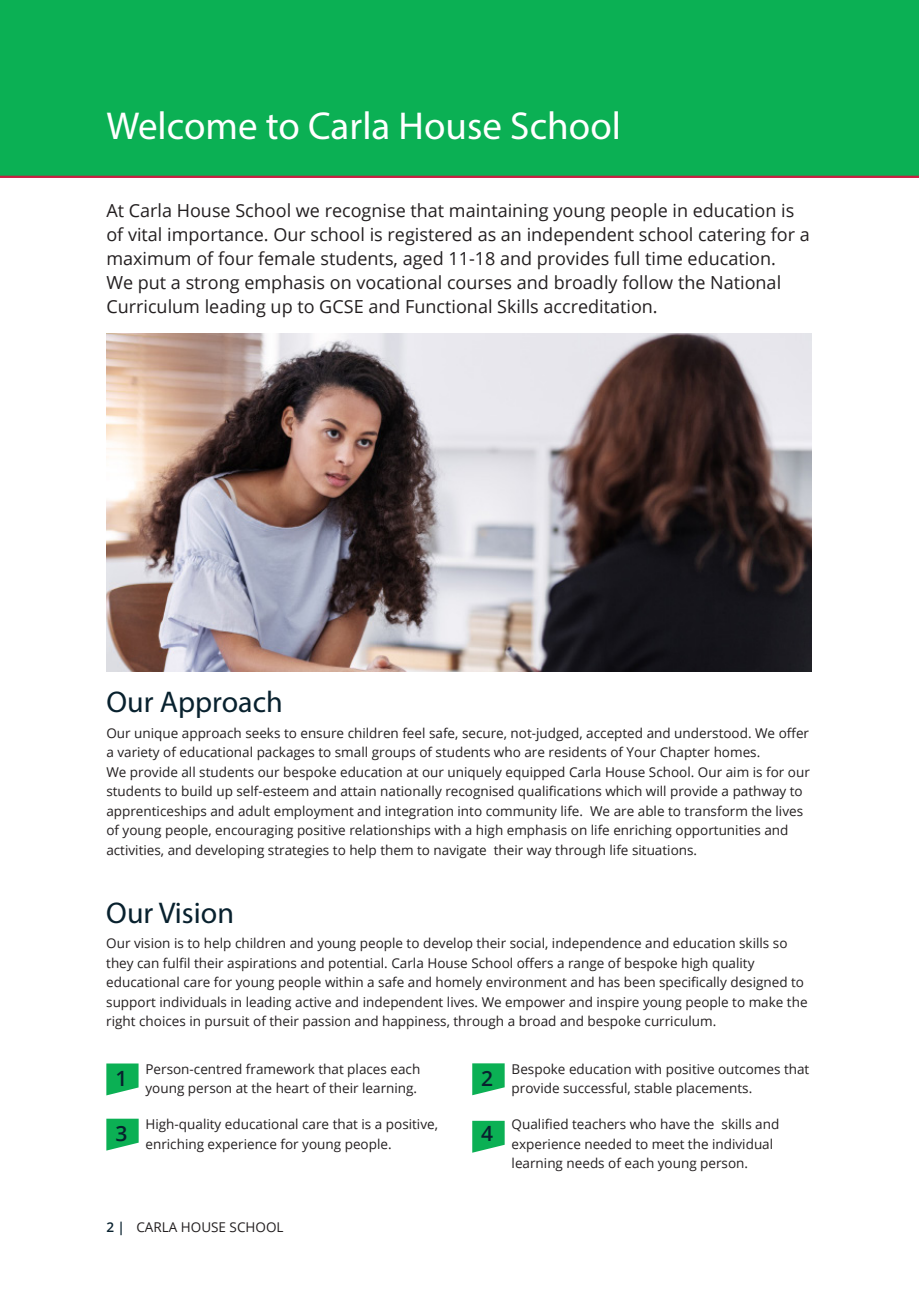
<style>
.page{position:relative;width:919px;height:1289px;background:#fff}
.page>*{position:absolute;margin:0;border:0;box-sizing:border-box;transform-origin:0 0}
.title_1{font:39px "Myriad Pro";color:#fff}
.title_3{font:30px "Myriad Pro";color:#08212e}
.title_4{font:600 21px "Open Sans";color:#08212e}
.subtitle{font:18px/24px "Open Sans";color:#231f20}
.body_text{font:13.5px/19.5px "Open Sans";color:#231f20}
.t1{font:300 13.5px "Open Sans";color:#08212e}
.t2{font:600 13.5px "Open Sans";color:#08212e}
</style>
<div class="page">
<img style="left:106px;top:334px;width:705px;height:337px">
<svg style="left:106px;top:1118px;width:33px;height:32px"></svg>
<svg style="left:472px;top:1063px;width:32px;height:32px"></svg>
<svg style="left:472px;top:1120px;width:32px;height:32px"></svg>
<svg style="left:106px;top:1063px;width:32px;height:32px"></svg>
<div style="left:0;top:0;width:918px;height:178px;background:#0bb054"></div>
<p class="title_1" style="left:106px;top:101px;width:516px">Welcome to Carla House School</p>
<p class="subtitle" style="left:106px;top:198px;width:704px">At Carla House School we recognise that maintaining young people in education is of vital importance. Our school is registered as an independent school catering for a maximum of four female students, aged 11-18 and provides full time education.</p>
<p class="subtitle" style="left:106px;top:270px;width:676px">We put a strong emphasis on vocational courses and broadly follow the National<br>Curriculum leading up to GCSE and Functional Skills accreditation.</p>
<p class="title_3" style="left:106px;top:683px;width:178px">Our Approach</p>
<p class="body_text" style="left:106px;top:722px;width:704px">Our unique approach seeks to ensure children feel safe, secure, not-judged, accepted and understood. We offer a variety of educational packages to small groups of students who are residents of Your Chapter homes.</p>
<p class="body_text" style="left:106px;top:761px;width:705px">We provide all students our bespoke education at our uniquely equipped Carla House School. Our aim is for our students to build up self-esteem and attain nationally recognised qualifications which will provide a pathway to apprenticeships and adult employment and integration into community life. We are able to transform the lives of young people, encouraging positive relationships with a high emphasis on life enriching opportunities and activities, and developing strategies to help them to navigate their way through life situations.</p>
<p class="title_3" style="left:106px;top:894px;width:129px">Our Vision</p>
<p class="body_text" style="left:106px;top:933px;width:682px">Our vision is to help children and young people to develop their social, independence and education skills so they can fulfil their aspirations and potential. Carla House School offers a range of bespoke high quality</p>
<p class="body_text" style="left:106px;top:972px;width:702px">educational care for young people within a safe and homely environment and has been specifically designed to support individuals in leading active and independent lives. We empower and inspire young people to make the right choices in pursuit of their passion and happiness, through a broad and bespoke curriculum.</p>
<p class="title_4" style="left:115px;top:1063px;width:13px">1</p>
<p class="title_4" style="left:116px;top:1118px;width:13px">3</p>
<p class="body_text" style="left:145px;top:1058px;width:276px">Person-centred framework that places each young person at the heart of their learning.</p>
<p class="body_text" style="left:145px;top:1113px;width:294px">High-quality educational care that is a positive, enriching experience for young people.</p>
<p class="t2" style="left:106px;top:1218px;width:20px">2 |</p>
<p class="t1" style="left:145px;top:1218px;width:125px">ORPORATE TAGLINE</p>
<p class="body_text" style="left:136px;top:1217px;width:149px">CARLA HOUSE SCHOOL</p>
<p class="title_4" style="left:481px;top:1063px;width:13px">2</p>
<p class="title_4" style="left:481px;top:1118px;width:13px">4</p>
<p class="body_text" style="left:511px;top:1058px;width:299px">Bespoke education with positive outcomes that provide successful, stable placements.</p>
<p class="body_text" style="left:511px;top:1113px;width:269px">Qualified teachers who have the skills and</p>
<p class="body_text" style="left:511px;top:1133px;width:263px">experience needed to meet the individual learning needs of each young person.</p>
</div>
